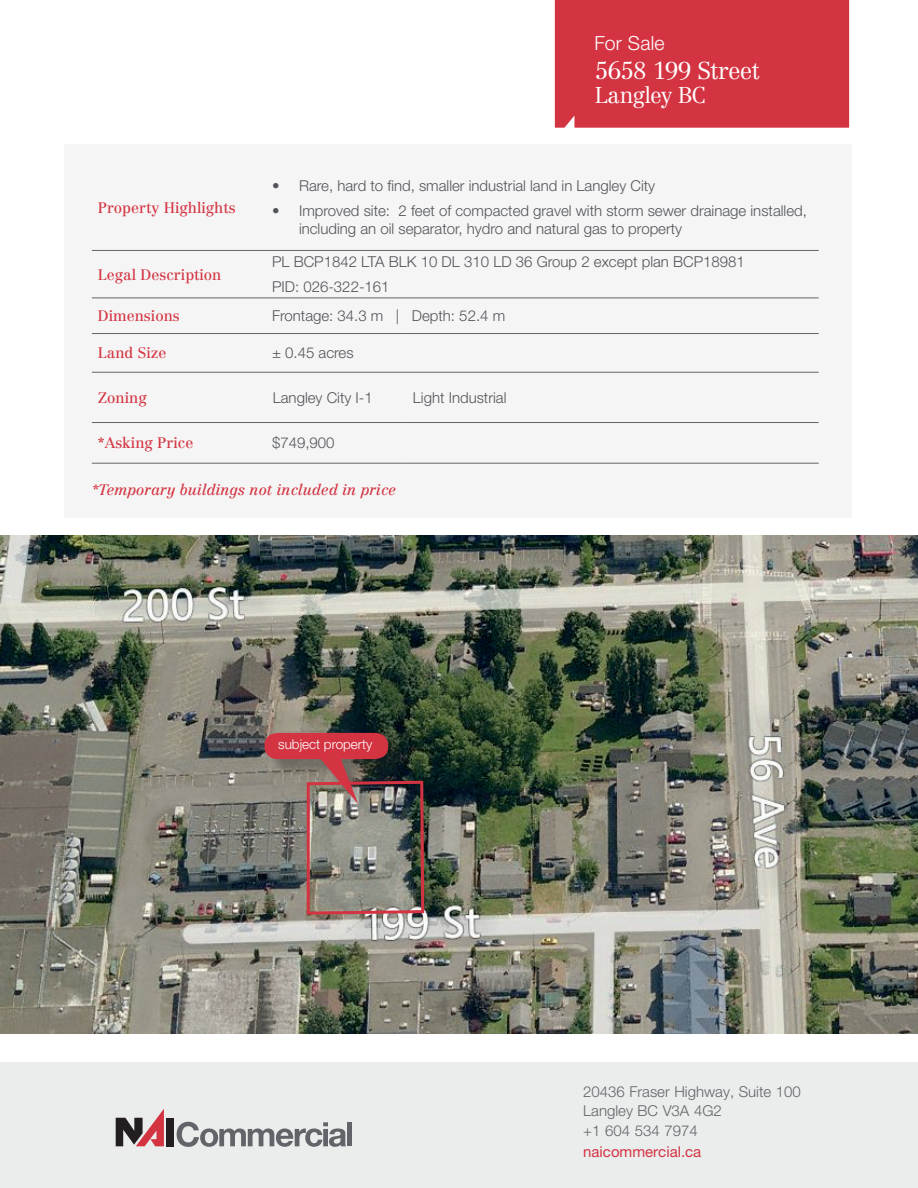
<style>
.page{position:relative;width:918px;height:1188px;background:#fff}
.page>*{position:absolute;margin:0;border:0;box-sizing:border-box;transform-origin:0 0}
.t1{font:300 24px "Centennial LT Std";letter-spacing:-.045em;color:#fff}
.t2{font:300 22.5px "Centennial LT Std";letter-spacing:-.035em;color:#fff}
.t3{font:300 19.5px "Helvetica Neue LT Std";letter-spacing:.01em;color:#fff}
.t4{font:300 15px/18px "Helvetica Neue LT Std";color:#515459}
.t5{font:15px "Centennial LT Std";color:#d43442}
.t6{font:300 15px/19.5px "Helvetica Neue LT Std";color:#616569}
.t7{font:italic 15px "Centennial LT Std";color:#d43442}
.t8{font:15px "Helvetica Neue LT Std";color:#d43442}
.t9{font:300 13.5px "Helvetica Neue LT Std";color:#fff}
</style>
<div class="page">
<div style="left:65px;top:144px;width:787px;height:373px;background:#f5f5f5"></div>
<div style="left:0;top:1063px;width:918px;height:125px;background:#ebecec"></div>
<div style="left:166px;top:1118px;width:8px;height:28px;background:#231f20"></div>
<svg style="left:116px;top:1109px;width:48px;height:37px"></svg>
<svg style="left:177px;top:1122px;width:169px;height:25px"></svg>
<div style="left:347px;top:1122px;width:5px;height:24px;background:#616569"></div>
<div style="left:555px;top:0;width:294px;height:128px;background:#d43442"></div>
<hr style="left:92px;top:333px;width:174px;height:1px;background:#616569">
<hr style="left:266px;top:333px;width:140px;height:1px;background:#616569">
<hr style="left:406px;top:333px;width:413px;height:1px;background:#616569">
<hr style="left:92px;top:372px;width:174px;height:1px;background:#616569">
<hr style="left:266px;top:372px;width:140px;height:1px;background:#616569">
<hr style="left:406px;top:372px;width:413px;height:1px;background:#616569">
<hr style="left:92px;top:422px;width:174px;height:1px;background:#616569">
<hr style="left:266px;top:422px;width:140px;height:1px;background:#616569">
<hr style="left:406px;top:422px;width:413px;height:1px;background:#616569">
<hr style="left:92px;top:463px;width:174px;height:1px;background:#616569">
<hr style="left:266px;top:463px;width:140px;height:1px;background:#616569">
<hr style="left:406px;top:463px;width:413px;height:1px;background:#616569">
<hr style="left:92px;top:298px;width:174px;height:1px;background:#616569">
<hr style="left:266px;top:298px;width:140px;height:1px;background:#616569">
<hr style="left:406px;top:298px;width:413px;height:1px;background:#616569">
<hr style="left:92px;top:250px;width:174px;height:1px;background:#616569">
<hr style="left:266px;top:250px;width:140px;height:1px;background:#616569">
<hr style="left:406px;top:250px;width:413px;height:1px;background:#616569">
<img style="left:0;top:535px;width:918px;height:498px">
<img style="left:265px;top:733px;width:161px;height:183px">
<p class="t5" style="left:98px;top:198px;width:139px">Property Highlights</p>
<p class="t5" style="left:98px;top:266px;width:125px">Legal Description</p>
<h3 class="t3" style="left:595px;top:31px;width:72px">For Sale</h3>
<h1 class="t1" style="left:595px;top:56px;width:166px">5658 199 Street</h1>
<h2 class="t2" style="left:595px;top:81px;width:113px">Langley BC</h2>
<p class="t4" style="left:272px;top:176px;width:385px">• Rare, hard to find, smaller industrial land in Langley City</p>
<p class="t4" style="left:299px;top:201px;width:509px;text-indent:-27px">• Improved site: 2 feet of compacted gravel with storm sewer drainage installed, including an oil separator, hydro and natural gas to property</p>
<p class="t4" style="left:272px;top:249px;width:474px;line-height:24.8px">PL BCP1842 LTA BLK 10 DL 310 LD 36 Group 2 except plan BCP18981<br>PID: 026-322-161</p>
<p class="t5" style="left:98px;top:307px;width:83px">Dimensions</p>
<p class="t4" style="left:272px;top:306px;width:235px">Frontage: 34.3 m | Depth: 52.4 m</p>
<p class="t5" style="left:98px;top:344px;width:70px">Land Size</p>
<p class="t4" style="left:272px;top:344px;width:83px">± 0.45 acres</p>
<p class="t5" style="left:98px;top:389px;width:50px">Zoning</p>
<p class="t4" style="left:273px;top:388px;width:102px">Langley City I-1</p>
<p class="t4" style="left:413px;top:388px;width:95px">Light Industrial</p>
<p class="t5" style="left:98px;top:434px;width:97px">*Asking Price</p>
<p class="t4" style="left:272px;top:434px;width:64px">$749,900</p>
<p class="t7" style="left:92px;top:481px;width:306px">*Temporary buildings not included in price</p>
<p class="t9" style="left:278px;top:736px;width:96px">subject property</p>
<p class="t6" style="left:583px;top:1081px;width:219px">20436 Fraser Highway, Suite 100<br>Langley BC V3A 4G2<br>+1 604 534 7974</p>
<p class="t8" style="left:583px;top:1142px;width:120px">naicommercial.ca</p>
</div>
